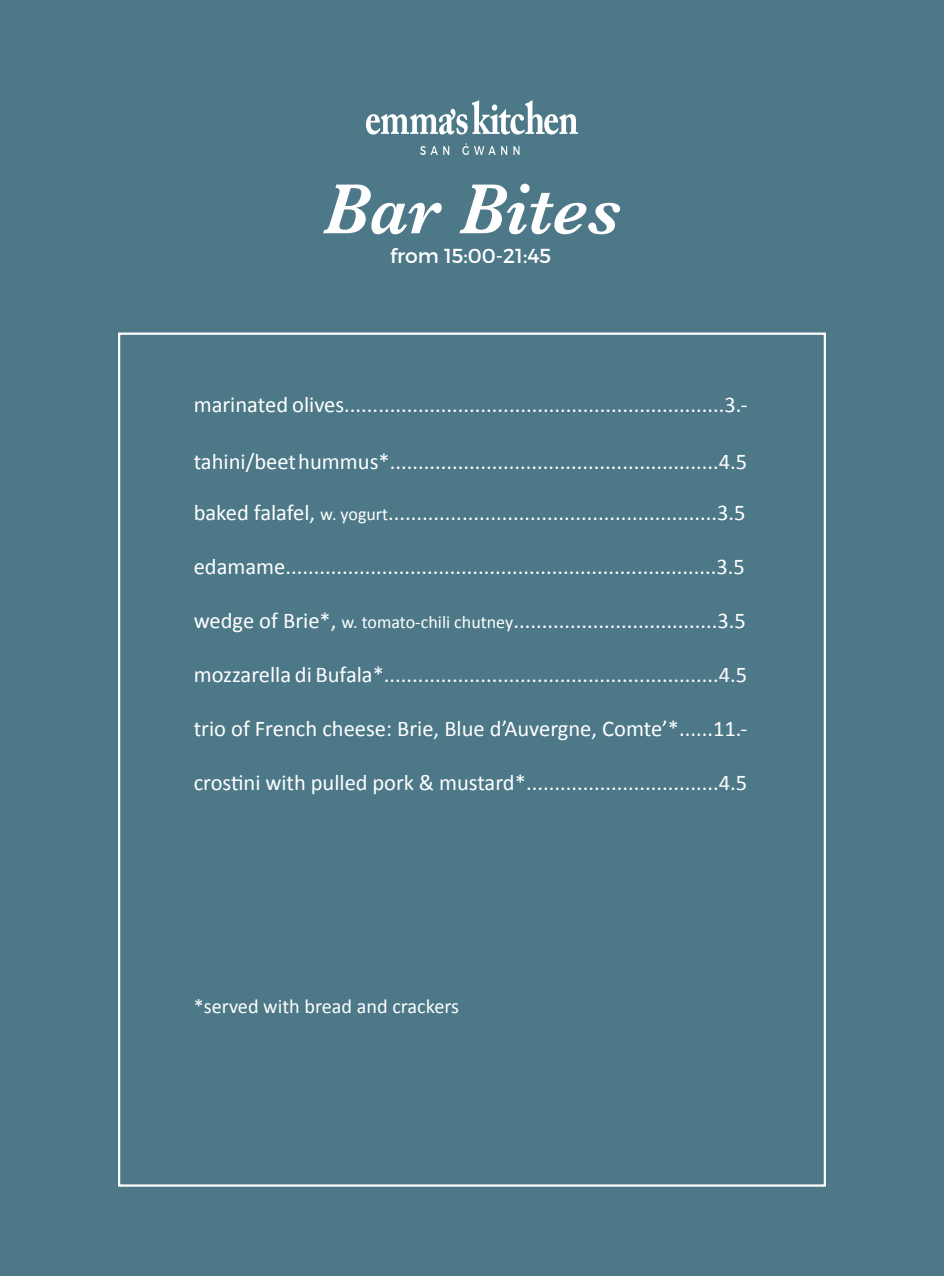
<style>
.page{position:relative;width:944px;height:1276px;background:#4c7888}
.page>*{position:absolute;margin:0;border:0;box-sizing:border-box;transform-origin:0 0}
.t1{font:italic 600 73.58px "Baskerville";color:#fff}
.t2{font:22.5px "Calibri";color:#fff}
.t3{font:20.25px "Calibri";color:#fff}
.t4{font:20.25px "Montserrat";color:#fff}
.s1{font-size:18px}
</style>
<div class="page">
<svg style="left:366px;top:100px;width:212px;height:34px"></svg>
<svg style="left:420px;top:146px;width:29px;height:9px"></svg>
<svg style="left:462px;top:143px;width:45px;height:12px"></svg>
<svg style="left:513px;top:146px;width:6px;height:9px"></svg>
<p class="t1" style="left:323px;top:159px;width:300px">Bar Bites</p>
<p class="t4" style="left:390px;top:243px;width:163px">from 15:00-21:45</p>
<p class="t2" style="left:194px;top:391px;width:555px">marinated olives...................................................................3.-</p>
<p class="t2" style="left:194px;top:447px;width:555px">tahini/beet hummus*..........................................................4.5</p>
<p class="t2" style="left:194px;top:498px;width:553px">baked falafel, <span class="s1">w. yogurt</span>..........................................................3.5</p>
<p class="t2" style="left:194px;top:552px;width:553px">edamame............................................................................3.5</p>
<p class="t2" style="left:194px;top:606px;width:554px">wedge of Brie*, <span class="s1">w. tomato-chili chutney</span>....................................3.5</p>
<p class="t2" style="left:194px;top:660px;width:555px">mozzarella di Bufala*...........................................................4.5</p>
<p class="t2" style="left:194px;top:714px;width:555px">trio of French cheese: Brie, Blue d’Auvergne, Comte’*......11.-</p>
<p class="t2" style="left:194px;top:768px;width:555px">crostini with pulled pork &amp; mustard*..................................4.5</p>
<p class="t3" style="left:194px;top:993px;width:267px">*served with bread and crackers</p>
</div>
